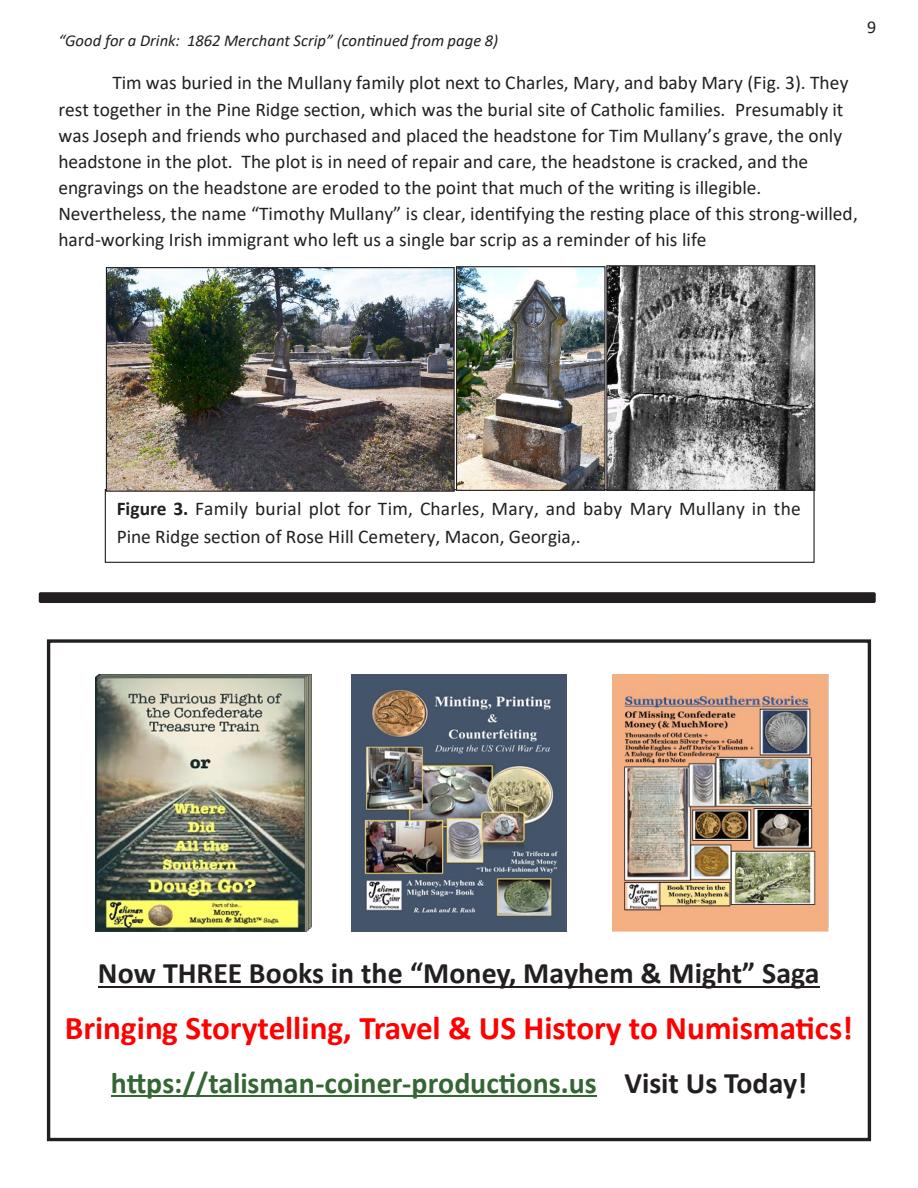
<style>
.page{position:relative;width:918px;height:1188px;background:#fff}
.page>*{position:absolute;margin:0;border:0;box-sizing:border-box;transform-origin:0 0}
.t1{font:700 33.15px "Calibri";letter-spacing:-.005em;color:#f00}
.t2{font:700 29.85px "Calibri";color:#363}
.t3{font:700 29.85px "Calibri";color:#231f20}
.t4{font:19.5px/26.1px "Calibri";color:#231f20}
.t5{font:18px "Calibri";color:#231f20}
.t6{font:italic 16.65px "Calibri";color:#231f20}
.s1{font-weight:700}
.s2{color:#231f20}
</style>
<div class="page">
<div style="left:39px;top:592px;width:837px;height:11px;background:#231f20;border-radius:2px"></div>
<div style="left:105px;top:489px;width:710px;height:74px;border:1px solid #231f20"></div>
<img style="left:108px;top:269px;width:345px;height:221px">
<div style="left:106px;top:267px;width:349px;height:225px;border:1px solid #231f20"></div>
<img style="left:608px;top:267px;width:205px;height:222px">
<div style="left:606px;top:265px;width:209px;height:226px;border:1px solid #231f20"></div>
<img style="left:458px;top:268px;width:146px;height:221px">
<div style="left:456px;top:266px;width:150px;height:225px;border:1px solid #231f20"></div>
<div style="left:47px;top:639px;width:824px;height:502px;border:3px solid #231f20"></div>
<hr style="left:98px;top:986px;width:722px;height:2px;background:#231f20">
<hr style="left:111px;top:1095px;width:486px;height:2px;background:#363">
<img style="left:95px;top:674px;width:216px;height:258px">
<img style="left:351px;top:674px;width:216px;height:257px">
<img style="left:612px;top:674px;width:216px;height:257px">
<p class="t6" style="left:58px;top:29px;width:441px">“Good for a Drink: 1862 Merchant Scrip” (continued from page 8)</p>
<p class="t4" style="left:58px;top:69px;width:801px;text-indent:54px">Tim was buried in the Mullany family plot next to Charles, Mary, and baby Mary (Fig. 3). They rest together in the Pine Ridge section, which was the burial site of Catholic families. Presumably it was Joseph and friends who purchased and placed the headstone for Tim Mullany’s grave, the only headstone in the plot. The plot is in need of repair and care, the headstone is cracked, and the engravings on the headstone are eroded to the point that much of the writing is illegible.<br>Nevertheless, the name “Timothy Mullany” is clear, identifying the resting place of this strong-willed, hard-working Irish immigrant who left us a single bar scrip as a reminder of his life</p>
<p class="t5" style="left:867px;top:15px;width:11px">9</p>
<p class="t4" style="left:117px;top:493px;width:686px;line-height:28.5px"><span class="s1">Figure 3.</span> Family burial plot for Tim, Charles, Mary, and baby Mary Mullany in the<br>Pine Ridge section of Rose Hill Cemetery, Macon, Georgia,.</p>
<p class="t3" style="left:98px;top:952px;width:723px">Now THREE Books in the “Money, Mayhem &amp; Might” Saga</p>
<p class="t1" style="left:65px;top:1004px;width:789px">Bringing Storytelling, Travel &amp; US History to Numismatics!</p>
<p class="t2" style="left:111px;top:1062px;width:698px">https://talisman-coiner-productions.us <span class="s2">Visit Us Today!</span></p>
</div>
